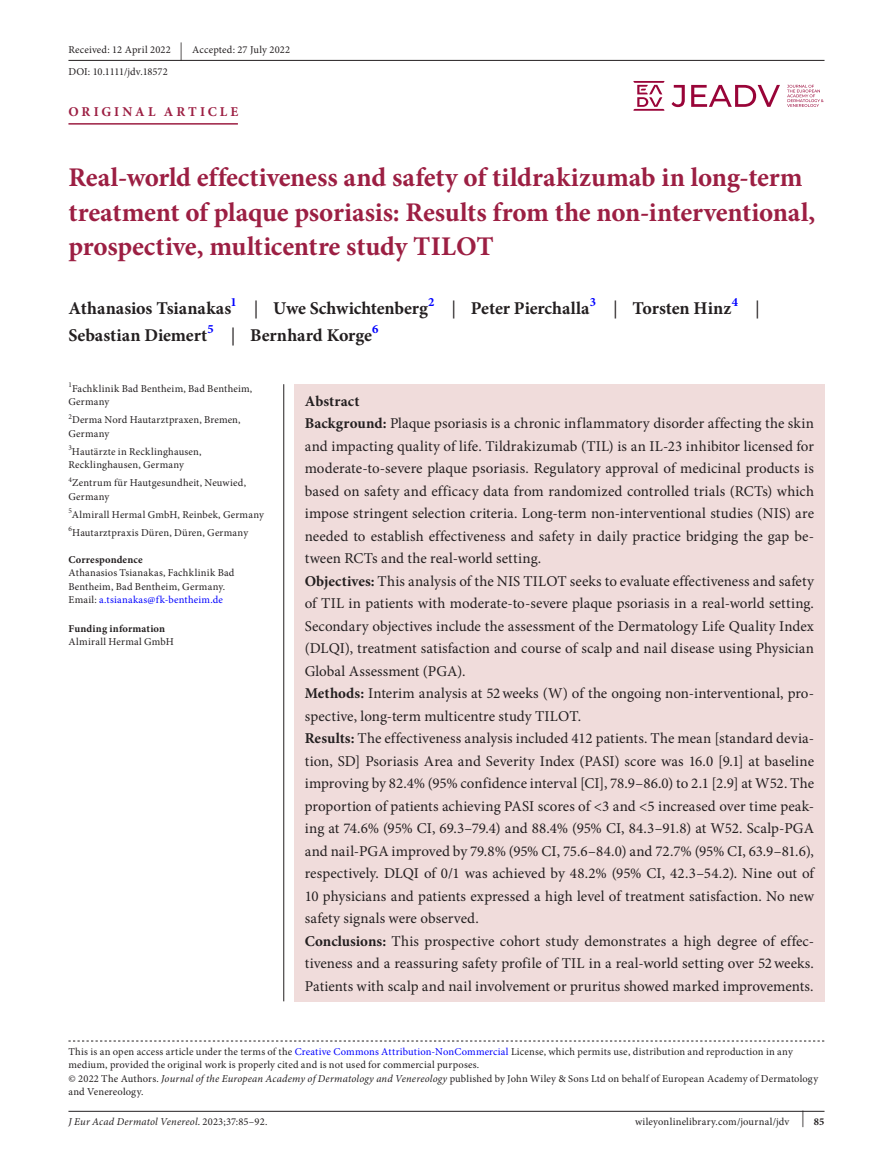
<style>
.page{position:relative;width:893px;height:1174px;background:#fff}
.page>*{position:absolute;margin:0;border:0;box-sizing:border-box;transform-origin:0 0}
.t1{font:700 27px/34.5px "Minion Pro";letter-spacing:-.005em;color:#9c1f43}
.t2{font:700 18px "Minion Pro";letter-spacing:-.005em;color:#231f20}
.t3{font:18px "Minion Pro";color:#231f20}
.t4{font:15px/22.5px "Minion Pro";letter-spacing:.005em;color:#231f20}
.t5{font:700 13.5px "Minion Pro";letter-spacing:.225em;color:#9c1f43}
.t6{font:700 12.6px "Minion Pro";color:#00f}
.t7{font:10.5px/13.5px "Minion Pro";letter-spacing:.015em;color:#231f20}
.t8{font:italic 10.5px "Minion Pro";letter-spacing:.02em;color:#231f20}
.t9{font:700 10.5px "Minion Pro";letter-spacing:.01em;color:#231f20}
.t10{font:7.35px "Minion Pro";color:#231f20}
.s1{font-size:18px}
.s2{font-weight:400}
.s3{color:#00f}
.s4{font-weight:700}
.s5{font-style:italic}
.s6{font-style:normal}
</style>
<div class="page">
<hr style="left:68px;top:1111px;width:756px;height:1px;background:#231f20">
<svg style="left:787px;top:85px;width:36px;height:22px"></svg>
<svg style="left:671px;top:85px;width:14px;height:22px"></svg>
<svg style="left:691px;top:85px;width:89px;height:22px"></svg>
<svg style="left:633px;top:81px;width:31px;height:30px"></svg>
<hr style="left:68px;top:123px;width:170px;height:2px;background:#9c1f43">
<hr style="left:68px;top:60px;width:756px;height:1px;background:#231f20">
<svg style="left:68px;top:1040px;width:756px;height:1px"></svg>
<div style="left:294px;top:384px;width:530px;height:617px;background:#f0dcdb"></div>
<hr style="left:283px;top:384px;width:1px;height:617px;background:#231f20">
<p class="t7" style="left:68px;top:39px;width:223px;line-height:21.9px">Received: 12 April 2022 <span class="s1">|</span> Accepted: 27 July 2022<br>DOI: 10.1111/jdv.18572</p>
<p class="t5" style="left:69px;top:102px;width:171px">ORIGINAL ARTICLE</p>
<h1 class="t1" style="left:68px;top:160px;width:748px">Real-world effectiveness and safety of tildrakizumab in long-term treatment of plaque psoriasis: Results from the non-interventional, prospective, multicentre study TILOT</h1>
<p class="t2" style="left:68px;top:295px;width:164px">Athanasios Tsianakas</p>
<p class="t6" style="left:230px;top:293px;width:8px">1</p>
<p class="t2" style="left:254px;top:295px;width:176px"><span class="s2">|</span> Uwe Schwichtenberg</p>
<p class="t6" style="left:428px;top:293px;width:8px">2</p>
<p class="t2" style="left:451px;top:295px;width:140px"><span class="s2">|</span> Peter Pierchalla</p>
<p class="t6" style="left:590px;top:293px;width:8px">3</p>
<p class="t2" style="left:613px;top:295px;width:120px"><span class="s2">|</span> Torsten Hinz</p>
<p class="t6" style="left:732px;top:293px;width:8px">4</p>
<p class="t3" style="left:755px;top:296px;width:6px">|</p>
<p class="t2" style="left:68px;top:322px;width:140px">Sebastian Diemert</p>
<p class="t6" style="left:208px;top:320px;width:8px">5</p>
<p class="t2" style="left:231px;top:322px;width:143px"><span class="s2">|</span> Bernhard Korge</p>
<p class="t6" style="left:372px;top:320px;width:8px">6</p>
<p class="t10" style="left:68px;top:380px;width:5px">1</p>
<p class="t7" style="left:68px;top:382px;width:185px;text-indent:4px">Fachklinik Bad Bentheim, Bad Bentheim,<br>Germany</p>
<p class="t10" style="left:68px;top:411px;width:5px">2</p>
<p class="t7" style="left:68px;top:413px;width:174px;text-indent:4px">Derma Nord Hautarztpraxen, Bremen,<br>Germany</p>
<p class="t10" style="left:68px;top:443px;width:5px">3</p>
<p class="t7" style="left:68px;top:445px;width:135px;text-indent:4px">Hautärzte in Recklinghausen,<br>Recklinghausen, Germany</p>
<p class="t10" style="left:68px;top:474px;width:5px">4</p>
<p class="t7" style="left:68px;top:476px;width:179px;text-indent:4px">Zentrum für Hautgesundheit, Neuwied,<br>Germany</p>
<p class="t10" style="left:68px;top:506px;width:5px">5</p>
<p class="t7" style="left:72px;top:508px;width:194px">Almirall Hermal GmbH, Reinbek, Germany</p>
<p class="t10" style="left:68px;top:524px;width:5px">6</p>
<p class="t7" style="left:72px;top:526px;width:178px">Hautarztpraxis Düren, Düren, Germany</p>
<p class="t9" style="left:68px;top:552px;width:76px">Correspondence</p>
<p class="t7" style="left:68px;top:566px;width:167px">Athanasios Tsianakas, Fachklinik Bad<br>Bentheim, Bad Bentheim, Germany.<br>Email: <span class="s3">a.tsianakas@fk-bentheim.de</span></p>
<p class="t9" style="left:68px;top:621px;width:98px">Funding information</p>
<p class="t7" style="left:68px;top:635px;width:107px">Almirall Hermal GmbH</p>
<p class="t4" style="left:305px;top:390px;width:511px"><span class="s4">Abstract<br>Background:</span> Plaque psoriasis is a chronic inflammatory disorder affecting the skin and impacting quality of life. Tildrakizumab (TIL) is an IL-23 inhibitor licensed for moderate-to-severe plaque psoriasis. Regulatory approval of medicinal products is based on safety and efficacy data from randomized controlled trials (RCTs) which impose stringent selection criteria. Long-term non-interventional studies (NIS) are needed to establish effectiveness and safety in daily practice bridging the gap be&shy;tween RCTs and the real-world setting.<br><span class="s4">Objectives:</span> This analysis of the NIS TILOT seeks to evaluate effectiveness and safety of TIL in patients with moderate-to-severe plaque psoriasis in a real-world setting.<br>Secondary objectives include the assessment of the Dermatology Life Quality Index (DLQI), treatment satisfaction and course of scalp and nail disease using Physician Global Assessment (PGA).<br><span class="s4">Methods:</span> Interim analysis at 52weeks (W) of the ongoing non-interventional, pro&shy;spective, long-term multicentre study TILOT.<br><span class="s4">Results:</span> The effectiveness analysis included 412 patients. The mean [standard devia&shy;tion, SD] Psoriasis Area and Severity Index (PASI) score was 16.0 [9.1] at baseline improving by 82.4% (95% confidence interval [CI], 78.9–86.0) to 2.1 [2.9] at W52. The proportion of patients achieving PASI scores of &lt;3 and &lt;5 increased over time peak&shy;ing at 74.6% (95% CI, 69.3–79.4) and 88.4% (95% CI, 84.3–91.8) at W52. Scalp-PGA and nail-PGA improved by 79.8% (95% CI, 75.6–84.0) and 72.7% (95% CI, 63.9–81.6), respectively. DLQI of 0/1 was achieved by 48.2% (95% CI, 42.3–54.2). Nine out of 10 physicians and patients expressed a high level of treatment satisfaction. No new safety signals were observed.<br><span class="s4">Conclusions:</span> This prospective cohort study demonstrates a high degree of effec&shy;tiveness and a reassuring safety profile of TIL in a real-world setting over 52weeks.<br>Patients with scalp and nail involvement or pruritus showed marked improvements.</p>
<p class="t7" style="left:68px;top:1044px;width:751px">This is an open access article under the terms of the <span class="s3">Creative Commons Attribution-NonCommercial</span> License, which permits use, distribution and reproduction in any medium, provided the original work is properly cited and is not used for commercial purposes.<br>© 2022 The Authors. <span class="s5">Journal of the European Academy of Dermatology and Venereology</span> published by John Wiley &amp; Sons Ltd on behalf of European Academy of Dermatology and Venereology.</p>
<p class="t8" style="left:68px;top:1114px;width:201px">J Eur Acad Dermatol Venereol<span class="s6">. 2023;37:85–92.</span></p>
<p class="t7" style="left:635px;top:1115px;width:191px">wileyonlinelibrary.com/journal/jdv <sup>|</sup> <span class="s4">85</span></p>
</div>
